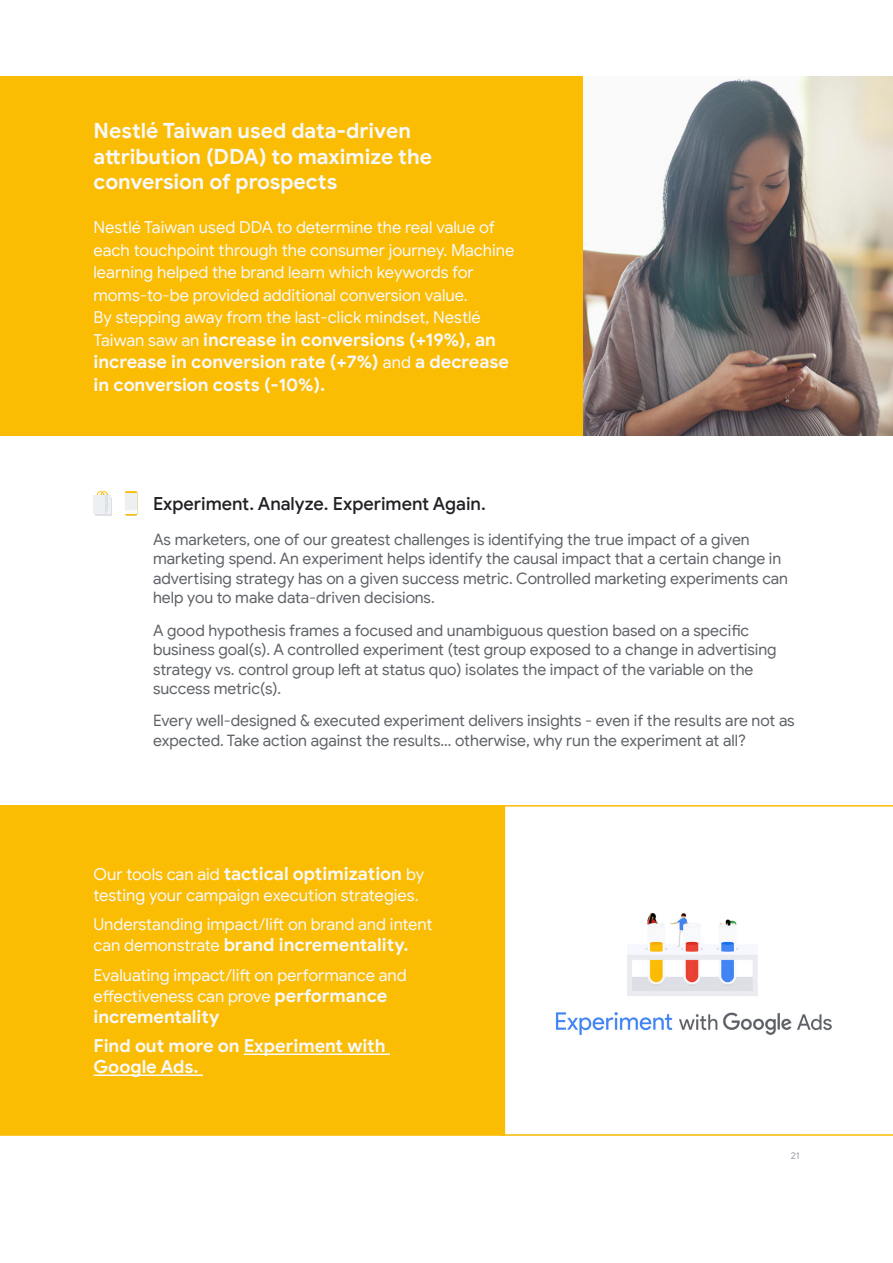
<style>
.page{position:relative;width:893px;height:1263px;background:#fff}
.page>*{position:absolute;margin:0;border:0;box-sizing:border-box;transform-origin:0 0}
.t1{font:700 21px/25.5px "Google Sans";letter-spacing:-.005em;color:#f8f9fa}
.t2{font:700 18px/22.5px "Google Sans";letter-spacing:-.005em;color:#f8f9fa}
.t3{font:500 18px "Google Sans";color:#202124}
.t4{font:16.5px/22.5px "Google Sans";color:#f8f9fa}
.t5{font:15.75px/19.5px "Google Sans";color:#5f6368}
.t6{font:9.6px "Google Sans";color:#9aa0a6}
.s1{font-weight:400;font-size:16.5px}
.s2{font-weight:700;font-size:18px}
</style>
<div class="page">
<div style="left:94px;top:495px;width:11px;height:19px;background:#edf0f2"></div>
<svg style="left:95px;top:491px;width:17px;height:25px"></svg>
<svg style="left:125px;top:491px;width:13px;height:25px"></svg>
<img style="left:583px;top:77px;width:310px;height:359px">
<div style="left:0;top:77px;width:583px;height:359px;background:#fbbc04"></div>
<svg style="left:505px;top:805px;width:388px;height:331px"></svg>
<img style="left:530px;top:894px;width:322px;height:153px">
<div style="left:1px;top:806px;width:503px;height:329px;background:#fbbc04"></div>
<div style="left:0;top:805px;width:505px;height:331px;border:2px solid #fbbc04"></div>
<hr style="left:244px;top:1053px;width:146px;height:2px;background:#f8f9fa">
<hr style="left:94px;top:1074px;width:109px;height:2px;background:#f8f9fa">
<p class="t1" style="left:94px;top:119px;width:340px">Nestlé Taiwan used data-driven attribution (DDA) to maximize the conversion of prospects</p>
<p class="t4" style="left:94px;top:216px;width:422px">Nestlé Taiwan used DDA to determine the real value of each touchpoint through the consumer journey. Machine learning helped the brand learn which keywords for moms-to-be provided additional conversion value.<br>By stepping away from the last-click mindset, Nestlé</p>
<p class="t2" style="left:94px;top:328px;width:417px"><span class="s1">Taiwan saw an</span> increase in conversions (+19%), an increase in conversion rate (+7%) <span class="s1">and</span> a decrease in conversion costs (-10%).</p>
<p class="t3" style="left:153px;top:493px;width:334px">Experiment. Analyze. Experiment Again.</p>
<p class="t5" style="left:153px;top:529px;width:636px">As marketers, one of our greatest challenges is identifying the true impact of a given marketing spend. An experiment helps identify the causal impact that a certain change in advertising strategy has on a given success metric. Controlled marketing experiments can help you to make data-driven decisions.</p>
<p class="t5" style="left:153px;top:620px;width:625px">A good hypothesis frames a focused and unambiguous question based on a specific business goal(s). A controlled experiment (test group exposed to a change in advertising strategy vs. control group left at status quo) isolates the impact of the variable on the success metric(s).</p>
<p class="t5" style="left:153px;top:711px;width:643px">Every well-designed &amp; executed experiment delivers insights - even if the results are not as expected. Take action against the results… otherwise, why run the experiment at all?</p>
<p class="t2" style="left:94px;top:862px;width:332px"><span class="s1">Our tools can aid</span> tactical optimization <span class="s1">by</span></p>
<p class="t4" style="left:94px;top:883px;width:327px">testing your campaign execution strategies.</p>
<p class="t4" style="left:94px;top:913px;width:340px">Understanding impact/lift on brand and intent</p>
<p class="t2" style="left:94px;top:934px;width:317px"><span class="s1">can demonstrate</span> brand incrementality.</p>
<p class="t4" style="left:94px;top:964px;width:315px;line-height:21px">Evaluating impact/lift on performance and effectiveness can prove <span class="s2">performance</span></p>
<p class="t2" style="left:94px;top:1005px;width:127px">incrementality</p>
<p class="t2" style="left:94px;top:1035px;width:294px;line-height:21px">Find out more on Experiment with<br>Google Ads.</p>
<p class="t6" style="left:791px;top:1149px;width:10px">21</p>
</div>
